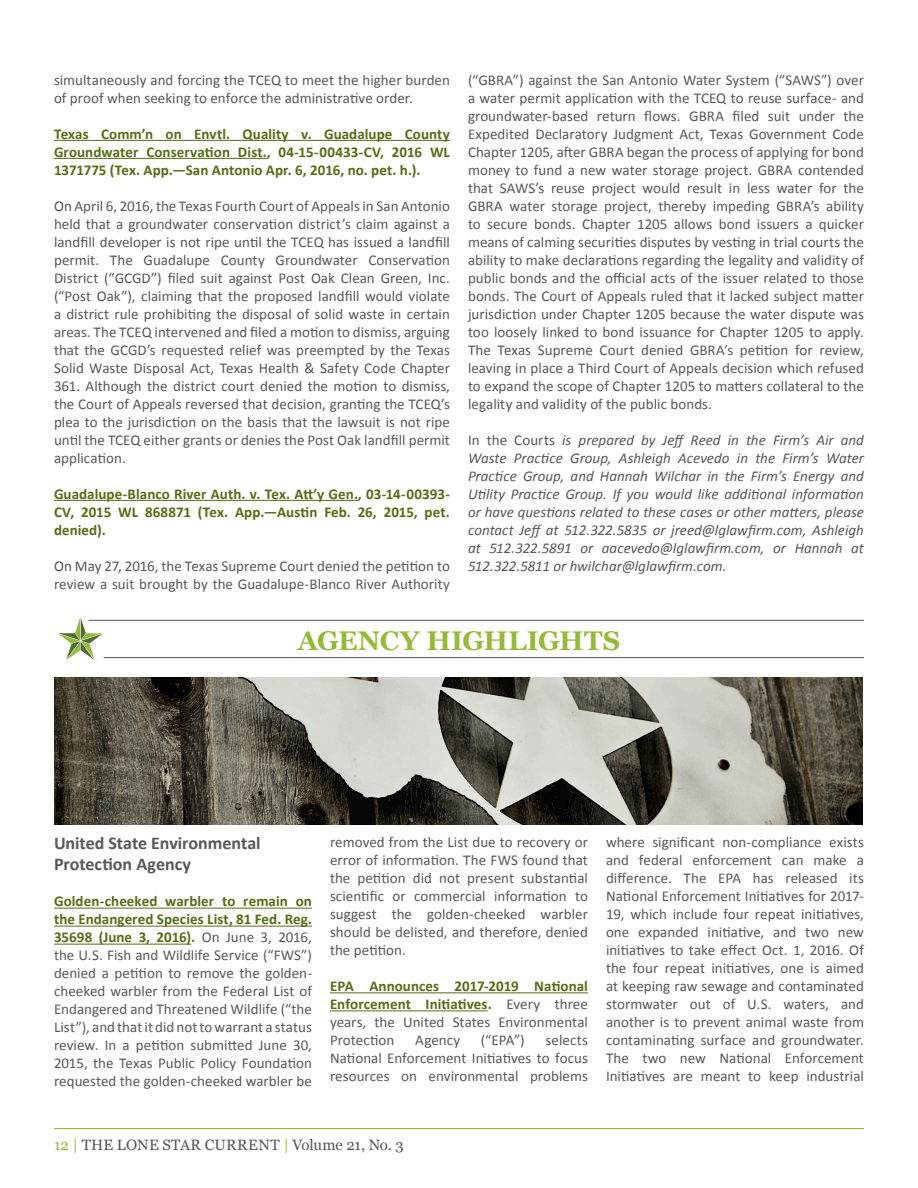
<style>
.page{position:relative;width:918px;height:1188px;background:#fff}
.page>*{position:absolute;margin:0;border:0;box-sizing:border-box;transform-origin:0 0}
.Heading{font:700 27px "Georgia";letter-spacing:-.015em;color:#93bb37}
.body{font:700 18px/21px "Calibri";color:#58585a}
.body-2{font:15px/18px "Calibri";letter-spacing:.005em;color:#58585a;text-align:justify}
.body-3{font:italic 15px/18px "Calibri";color:#58585a;text-align:justify}
.body-4{font:700 15px/18px "Calibri";letter-spacing:.005em;color:#546e15;text-align:justify}
.t1{font:15px "Georgia";letter-spacing:.01em;color:#58585a}
.s1{font-style:normal}
.s2{font-weight:700;color:#546e15}
.s3{color:#93bb37}
</style>
<div class="page">
<hr style="left:54px;top:1128px;width:810px;height:1px;background:#93bb37">
<svg style="left:58px;top:617px;width:50px;height:43px"></svg>
<hr style="left:89px;top:620px;width:775px;height:1px;background:#58585a">
<hr style="left:104px;top:657px;width:760px;height:1px;background:#58585a">
<img style="left:54px;top:677px;width:809px;height:147px">
<hr style="left:54px;top:908px;width:258px;height:1px;background:#546e15">
<hr style="left:54px;top:926px;width:258px;height:1px;background:#546e15">
<hr style="left:54px;top:944px;width:137px;height:1px;background:#546e15">
<hr style="left:330px;top:992px;width:258px;height:1px;background:#546e15">
<hr style="left:330px;top:1010px;width:158px;height:1px;background:#546e15">
<hr style="left:54px;top:140px;width:396px;height:1px;background:#546e15">
<hr style="left:54px;top:158px;width:213px;height:1px;background:#546e15">
<hr style="left:54px;top:500px;width:304px;height:1px;background:#546e15">
<p class="body-2" style="left:54px;top:71px;width:397px">simultaneously and forcing the TCEQ to meet the higher burden of proof when seeking to enforce the administrative order.</p>
<p class="body-4" style="left:54px;top:125px;width:398px">Texas Comm’n on Envtl. Quality v. Guadalupe County Groundwater Conservation Dist., 04-15-00433-CV, 2016 WL 1371775 (Tex. App.—San Antonio Apr. 6, 2016, no. pet. h.).</p>
<p class="body-2" style="left:54px;top:197px;width:398px">On April 6, 2016, the Texas Fourth Court of Appeals in San Antonio held that a groundwater conservation district’s claim against a landfill developer is not ripe until the TCEQ has issued a landfill permit. The Guadalupe County Groundwater Conservation District (“GCGD”) filed suit against Post Oak Clean Green, Inc. (“Post Oak”), claiming that the proposed landfill would violate a district rule prohibiting the disposal of solid waste in certain areas. The TCEQ intervened and filed a motion to dismiss, arguing that the GCGD’s requested relief was preempted by the Texas Solid Waste Disposal Act, Texas Health &amp; Safety Code Chapter 361. Although the district court denied the motion to dismiss, the Court of Appeals reversed that decision, granting the TCEQ’s plea to the jurisdiction on the basis that the lawsuit is not ripe until the TCEQ either grants or denies the Post Oak landfill permit application.</p>
<p class="body-4" style="left:54px;top:485px;width:397px">Guadalupe-Blanco River Auth. v. Tex. Att’y Gen., 03-14-00393- CV, 2015 WL 868871 (Tex. App.—Austin Feb. 26, 2015, pet. denied).</p>
<p class="body-2" style="left:54px;top:557px;width:398px">On May 27, 2016, the Texas Supreme Court denied the petition to review a suit brought by the Guadalupe-Blanco River Authority</p>
<p class="body-2" style="left:468px;top:71px;width:398px">(“GBRA”) against the San Antonio Water System (“SAWS”) over a water permit application with the TCEQ to reuse surface- and groundwater-based return flows. GBRA filed suit under the Expedited Declaratory Judgment Act, Texas Government Code Chapter 1205, after GBRA began the process of applying for bond money to fund a new water storage project. GBRA contended that SAWS’s reuse project would result in less water for the GBRA water storage project, thereby impeding GBRA’s ability to secure bonds. Chapter 1205 allows bond issuers a quicker means of calming securities disputes by vesting in trial courts the ability to make declarations regarding the legality and validity of public bonds and the official acts of the issuer related to those bonds. The Court of Appeals ruled that it lacked subject matter jurisdiction under Chapter 1205 because the water dispute was too loosely linked to bond issuance for Chapter 1205 to apply.<br>The Texas Supreme Court denied GBRA’s petition for review, leaving in place a Third Court of Appeals decision which refused to expand the scope of Chapter 1205 to matters collateral to the legality and validity of the public bonds.</p>
<p class="body-3" style="left:468px;top:430px;width:398px"><span class="s1">In the Courts</span> is prepared by Jeff Reed in the Firm’s Air and Waste Practice Group, Ashleigh Acevedo in the Firm’s Water Practice Group, and Hannah Wilchar in the Firm’s Energy and Utility Practice Group. If you would like additional information or have questions related to these cases or other matters, please contact Jeff at 512.322.5835 or jreed@lglawfirm.com, Ashleigh at 512.322.5891 or aacevedo@lglawfirm.com, or Hannah at 512.322.5811 or hwilchar@lglawfirm.com.</p>
<p class="Heading" style="left:298px;top:623px;width:324px">AGENCY HIGHLIGHTS</p>
<p class="body" style="left:54px;top:833px;width:208px">United State Environmental<br>Protection Agency</p>
<p class="body-2" style="left:54px;top:892px;width:260px"><span class="s2">Golden-cheeked warbler to remain on the Endangered Species List, 81 Fed. Reg.<br>35698 (June 3, 2016).</span> On June 3, 2016, the U.S. Fish and Wildlife Service (“FWS”) denied a petition to remove the golden&shy;cheeked warbler from the Federal List of Endangered and Threatened Wildlife (“the List”), and that it did not to warrant a status review. In a petition submitted June 30, 2015, the Texas Public Policy Foundation requested the golden-cheeked warbler be</p>
<p class="body-2" style="left:330px;top:833px;width:260px">removed from the List due to recovery or error of information. The FWS found that the petition did not present substantial scientific or commercial information to suggest the golden-cheeked warbler should be delisted, and therefore, denied the petition.</p>
<p class="body-2" style="left:330px;top:977px;width:259px"><span class="s2">EPA Announces 2017-2019 National Enforcement Initiatives.</span> Every three years, the United States Environmental Protection</p>
<p class="body-2" style="left:415px;top:1031px;width:46px">Agency</p>
<p class="body-2" style="left:481px;top:1031px;width:45px">(“EPA”)</p>
<p class="body-2" style="left:330px;top:1031px;width:260px;text-indent:216px">selects National Enforcement Initiatives to focus resources on environmental problems</p>
<p class="body-2" style="left:606px;top:833px;width:260px">where significant non-compliance exists and federal enforcement can make a difference. The EPA has released its National Enforcement Initiatives for 2017- 19, which include four repeat initiatives, one expanded initiative, and two new initiatives to take effect Oct. 1, 2016. Of the four repeat initiatives, one is aimed at keeping raw sewage and contaminated stormwater out of U.S. waters, and another is to prevent animal waste from contaminating surface and groundwater.<br>The two new National Enforcement Initiatives are meant to keep industrial</p>
<p class="t1" style="left:54px;top:1136px;width:351px"><span class="s3">12 |</span> THE LONE STAR CURRENT <span class="s3">|</span> Volume 21, No. 3</p>
</div>
